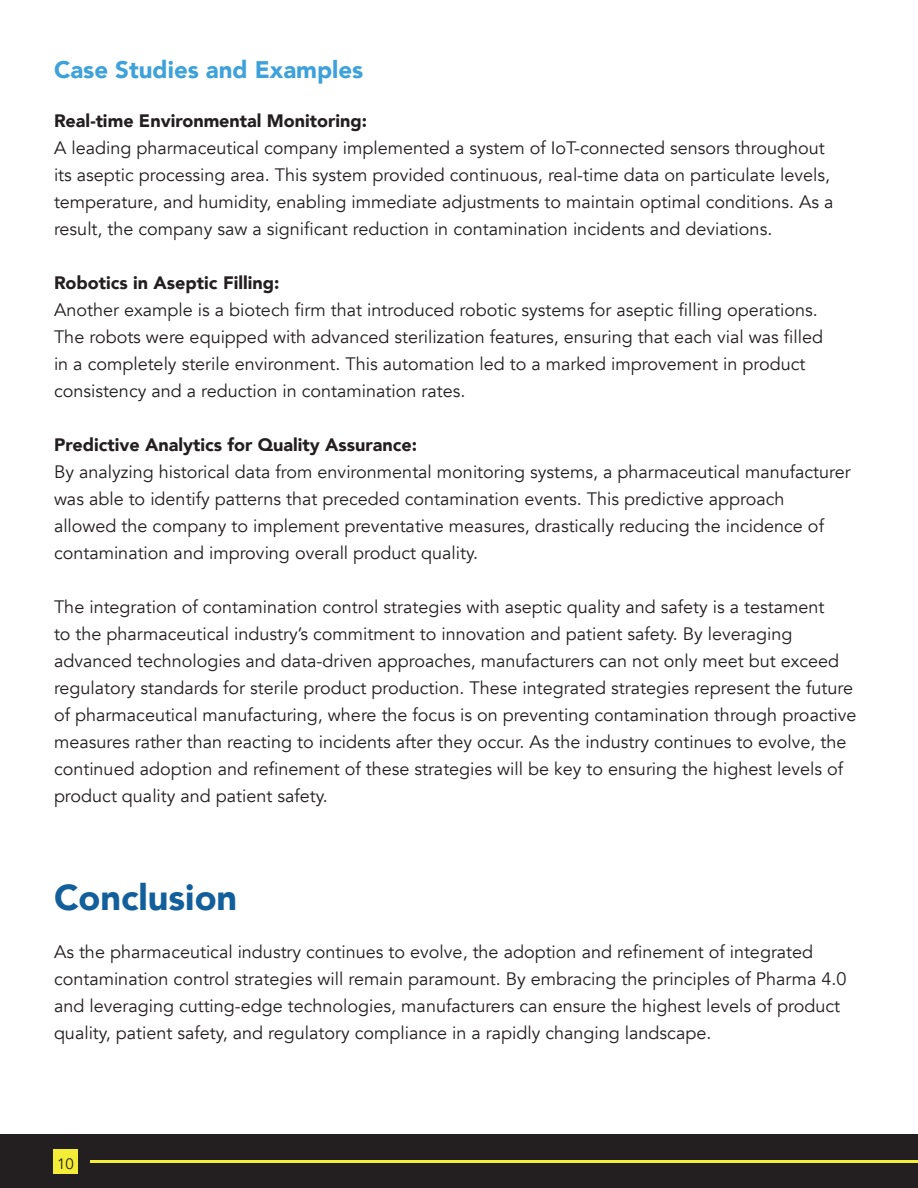
<style>
.page{position:relative;width:918px;height:1188px;background:#fff}
.page>*{position:absolute;margin:0;border:0;box-sizing:border-box;transform-origin:0 0}
.t1{font:900 36px "Avenir";color:#125f9c}
.t2{font:900 24px "Avenir";color:#3da1da}
.t3{font:18px/27px "Avenir";color:#231f20}
.t4{font:900 18px "Avenir";color:#231f20}
.t5{font:15px "Avenir";color:#231f20}
</style>
<div class="page">
<div style="left:0;top:1134px;width:918px;height:54px;background:#231f20"></div>
<hr style="left:90px;top:1160px;width:828px;height:2px;background:#f4ed37">
<div style="left:53px;top:1149px;width:25px;height:25px;background:#f4ed37"></div>
<h2 class="t2" style="left:54px;top:60px;width:311px">Case Studies and Examples</h2>
<p class="t4" style="left:54px;top:113px;width:315px">Real-time Environmental Monitoring:</p>
<p class="t3" style="left:54px;top:136px;width:781px">A leading pharmaceutical company implemented a system of IoT-connected sensors throughout its aseptic processing area. This system provided continuous, real-time data on particulate levels, temperature, and humidity, enabling immediate adjustments to maintain optimal conditions. As a result, the company saw a significant reduction in contamination incidents and deviations.</p>
<p class="t4" style="left:54px;top:275px;width:227px">Robotics in Aseptic Filling:</p>
<p class="t3" style="left:54px;top:296px;width:771px">Another example is a biotech firm that introduced robotic systems for aseptic filling operations.<br>The robots were equipped with advanced sterilization features, ensuring that each vial was filled in a completely sterile environment. This automation led to a marked improvement in product consistency and a reduction in contamination rates.</p>
<p class="t4" style="left:54px;top:437px;width:365px">Predictive Analytics for Quality Assurance:</p>
<p class="t3" style="left:54px;top:460px;width:798px">By analyzing historical data from environmental monitoring systems, a pharmaceutical manufacturer was able to identify patterns that preceded contamination events. This predictive approach allowed the company to implement preventative measures, drastically reducing the incidence of contamination and improving overall product quality.</p>
<p class="t3" style="left:54px;top:595px;width:804px">The integration of contamination control strategies with aseptic quality and safety is a testament<br>to the pharmaceutical industry’s commitment to innovation and patient safety. By leveraging advanced technologies and data-driven approaches, manufacturers can not only meet but exceed regulatory standards for sterile product production. These integrated strategies represent the future of pharmaceutical manufacturing, where the focus is on preventing contamination through proactive measures rather than reacting to incidents after they occur. As the industry continues to evolve, the continued adoption and refinement of these strategies will be key to ensuring the highest levels of product quality and patient safety.</p>
<h1 class="t1" style="left:54px;top:882px;width:185px">Conclusion</h1>
<p class="t3" style="left:54px;top:939px;width:794px">As the pharmaceutical industry continues to evolve, the adoption and refinement of integrated contamination control strategies will remain paramount. By embracing the principles of Pharma 4.0 and leveraging cutting-edge technologies, manufacturers can ensure the highest levels of product quality, patient safety, and regulatory compliance in a rapidly changing landscape.</p>
<p class="t5" style="left:57px;top:1157px;width:18px">10</p>
</div>
